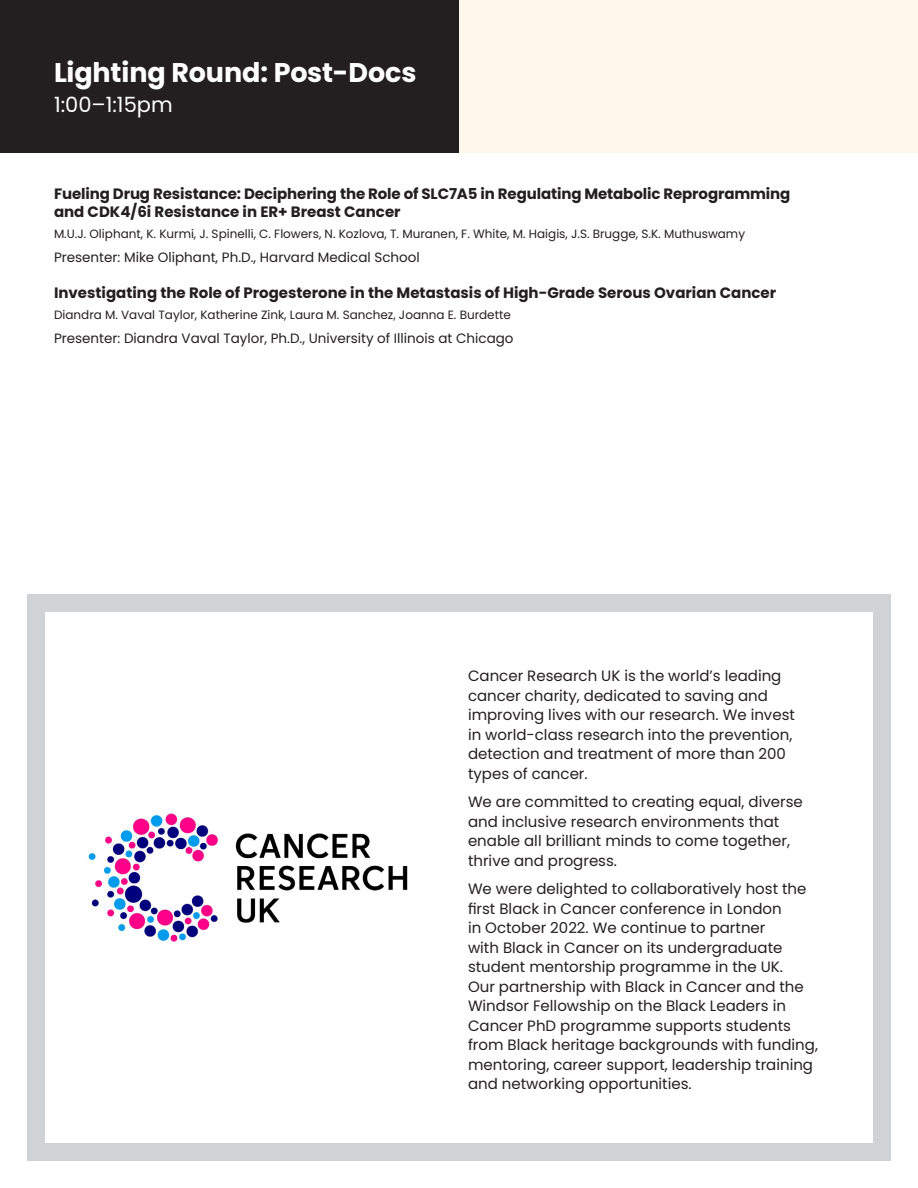
<style>
.page{position:relative;width:918px;height:1188px;background:#fff}
.page>*{position:absolute;margin:0;border:0;box-sizing:border-box;transform-origin:0 0}
._02-BodyText{font:700 27px "Poppins";letter-spacing:-.005em;color:#fff}
.H-Time{font:21px "Poppins";color:#fff}
.IntroText-orphan_code{font:15px/19.5px "Poppins";color:#231f20}
._02-Lightning_Round{font:700 15px/18px "Poppins";color:#231f20}
._02-BodyText-2{font:13.5px "Poppins";color:#231f20}
._02-Affiliation-space_above{font:12px "Poppins";color:#231f20}
</style>
<div class="page">
<div style="left:27px;top:594px;width:864px;height:567px;border:18px solid #d1d2d4"></div>
<div style="left:459px;top:0;width:459px;height:153px;background:#fef7ea"></div>
<div style="left:0;top:0;width:459px;height:153px;background:#231f20"></div>
<img style="left:88px;top:813px;width:320px;height:129px">
<p class="_02-BodyText" style="left:54px;top:57px;width:364px">Lighting Round: Post-Docs</p>
<p class="H-Time" style="left:54px;top:93px;width:120px">1:00–1:15pm</p>
<p class="_02-Lightning_Round" style="left:54px;top:185px;width:738px">Fueling Drug Resistance: Deciphering the Role of SLC7A5 in Regulating Metabolic Reprogramming and CDK4/6i Resistance in ER+ Breast Cancer</p>
<p class="_02-Affiliation-space_above" style="left:54px;top:227px;width:693px">M.U.J. Oliphant, K. Kurmi, J. Spinelli, C. Flowers, N. Kozlova, T. Muranen, F. White, M. Haigis, J.S. Brugge, S.K. Muthuswamy</p>
<p class="_02-BodyText-2" style="left:54px;top:249px;width:367px">Presenter: Mike Oliphant, Ph.D., Harvard Medical School</p>
<p class="_02-Lightning_Round" style="left:54px;top:284px;width:724px">Investigating the Role of Progesterone in the Metastasis of High-Grade Serous Ovarian Cancer</p>
<p class="_02-Affiliation-space_above" style="left:54px;top:308px;width:458px">Diandra M. Vaval Taylor, Katherine Zink, Laura M. Sanchez, Joanna E. Burdette</p>
<p class="_02-BodyText-2" style="left:54px;top:330px;width:461px">Presenter: Diandra Vaval Taylor, Ph.D., University of Illinois at Chicago</p>
<p class="IntroText-orphan_code" style="left:468px;top:666px;width:328px">Cancer Research UK is the world’s leading cancer charity, dedicated to saving and improving lives with our research. We invest in world-class research into the prevention, detection and treatment of more than 200 types of cancer.</p>
<p class="IntroText-orphan_code" style="left:468px;top:792px;width:336px">We are committed to creating equal, diverse and inclusive research environments that enable all brilliant minds to come together, thrive and progress.</p>
<p class="IntroText-orphan_code" style="left:468px;top:879px;width:352px">We were delighted to collaboratively host the first Black in Cancer conference in London<br>in October 2022. We continue to partner<br>with Black in Cancer on its undergraduate student mentorship programme in the UK.<br>Our partnership with Black in Cancer and the Windsor Fellowship on the Black Leaders in Cancer PhD programme supports students from Black heritage backgrounds with funding, mentoring, career support, leadership training and networking opportunities.</p>
</div>
